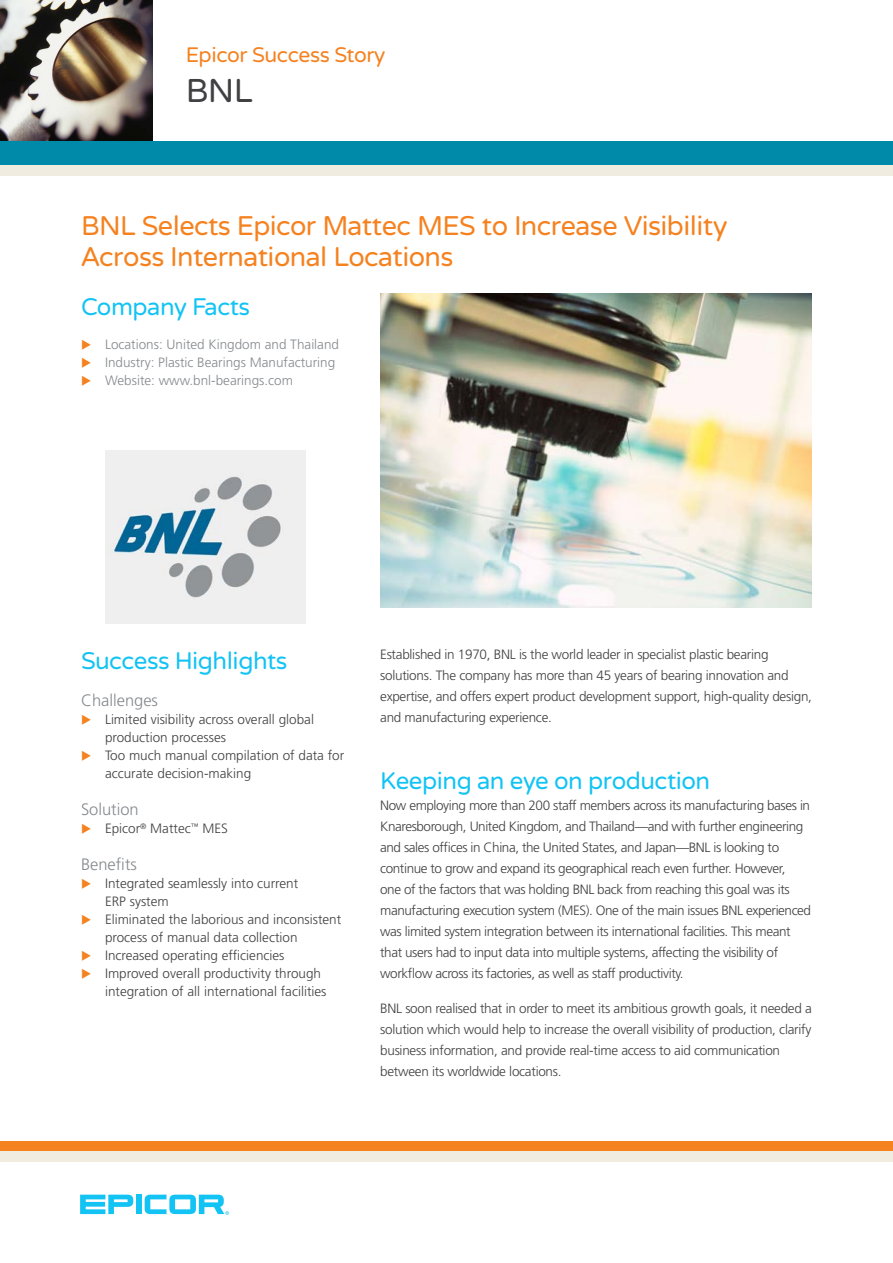
<style>
.page{position:relative;width:893px;height:1263px;background:#fff}
.page>*{position:absolute;margin:0;border:0;box-sizing:border-box;transform-origin:0 0}
.Company_Name{font:33px "Varela Round";color:#414042}
.Intro_Statement{font:27px/31.5px "Varela Round";letter-spacing:-.02em;color:#f58220}
.Body_Heading{font:24px "Varela Round";letter-spacing:-.02em;color:#12c3f4}
.Epicor_Success_Story{font:21px "Varela Round";letter-spacing:-.02em;color:#f58220}
.Bulleted_List_Titles{font:300 16.5px "Frutiger LT Std";color:#86898d}
.Body_Copy{font:300 13.5px/21px "Frutiger LT Std";letter-spacing:-.02em;color:#414042}
.Body_Copy-2{font:300 13.5px/18px "Frutiger LT Std";color:#414042}
.t1{font:300 13.5px "Frutiger LT Std";color:#86898d}
</style>
<div class="page">
<div style="left:0;top:1141px;width:893px;height:10px;background:#f58220"></div>
<div style="left:0;top:1151px;width:893px;height:10px;background:#f0ede0"></div>
<div style="left:136px;top:1194px;width:6px;height:20px;background:#12c3f4"></div>
<svg style="left:80px;top:1194px;width:53px;height:20px"></svg>
<svg style="left:145px;top:1194px;width:84px;height:21px"></svg>
<img style="left:0;top:0;width:153px;height:141px">
<img style="left:105px;top:450px;width:201px;height:173px">
<div style="left:0;top:141px;width:893px;height:24px;background:#008aa9"></div>
<div style="left:0;top:165px;width:893px;height:11px;background:#f0ede0"></div>
<img style="left:380px;top:293px;width:432px;height:315px">
<p class="Epicor_Success_Story" style="left:186px;top:43px;width:201px">Epicor Success Story</p>
<p class="Company_Name" style="left:186px;top:72px;width:69px">BNL</p>
<p class="Intro_Statement" style="left:81px;top:211px;width:648px">BNL Selects Epicor Mattec MES to Increase Visibility<br>Across International Locations</p>
<p class="Body_Heading" style="left:81px;top:293px;width:170px">Company Facts</p>
<p class="t1" style="left:105px;top:337px;width:236px">Locations: United Kingdom and Thailand</p>
<p class="t1" style="left:105px;top:355px;width:232px">Industry: Plastic Bearings Manufacturing</p>
<p class="t1" style="left:105px;top:373px;width:190px">Website: www.bnl-bearings.com</p>
<p class="Body_Heading" style="left:81px;top:647px;width:208px">Success Highlights</p>
<p class="Bulleted_List_Titles" style="left:81px;top:691px;width:79px">Challenges</p>
<p class="Body_Copy-2" style="left:105px;top:711px;width:210px">Limited visibility across overall global production processes</p>
<p class="Body_Copy-2" style="left:105px;top:747px;width:241px">Too much manual compilation of data for accurate decision-making</p>
<p class="Bulleted_List_Titles" style="left:81px;top:800px;width:59px">Solution</p>
<p class="Body_Copy-2" style="left:105px;top:820px;width:124px">Epicor<sup>®</sup> Mattec<sup>™</sup> MES</p>
<p class="Bulleted_List_Titles" style="left:81px;top:855px;width:57px">Benefits</p>
<p class="Body_Copy-2" style="left:105px;top:874px;width:195px">Integrated seamlessly into current<br>ERP system</p>
<p class="Body_Copy-2" style="left:105px;top:910px;width:238px">Eliminated the laborious and inconsistent process of manual data collection</p>
<p class="Body_Copy-2" style="left:105px;top:946px;width:181px">Increased operating efficiencies</p>
<p class="Body_Copy-2" style="left:105px;top:964px;width:223px">Improved overall productivity through integration of all international facilities</p>
<p class="Body_Copy" style="left:380px;top:644px;width:433px">Established in 1970, BNL is the world leader in specialist plastic bearing solutions. The company has more than 45 years of bearing innovation and expertise, and offers expert product development support, high-quality design, and manufacturing experience.</p>
<p class="Body_Heading" style="left:380px;top:767px;width:331px">Keeping an eye on production</p>
<p class="Body_Copy" style="left:380px;top:795px;width:432px">Now employing more than 200 staff members across its manufacturing bases in Knaresborough, United Kingdom, and Thailand—and with further engineering and sales offices in China, the United States, and Japan—BNL is looking to continue to grow and expand its geographical reach even further. However,<br>one of the factors that was holding BNL back from reaching this goal was its manufacturing execution system (MES). One of the main issues BNL experienced was limited system integration between its international facilities. This meant that users had to input data into multiple systems, affecting the visibility of workflow across its factories, as well as staff productivity.</p>
<p class="Body_Copy" style="left:380px;top:998px;width:433px">BNL soon realised that in order to meet its ambitious growth goals, it needed a solution which would help to increase the overall visibility of production, clarify business information, and provide real-time access to aid communication between its worldwide locations.</p>
</div>
